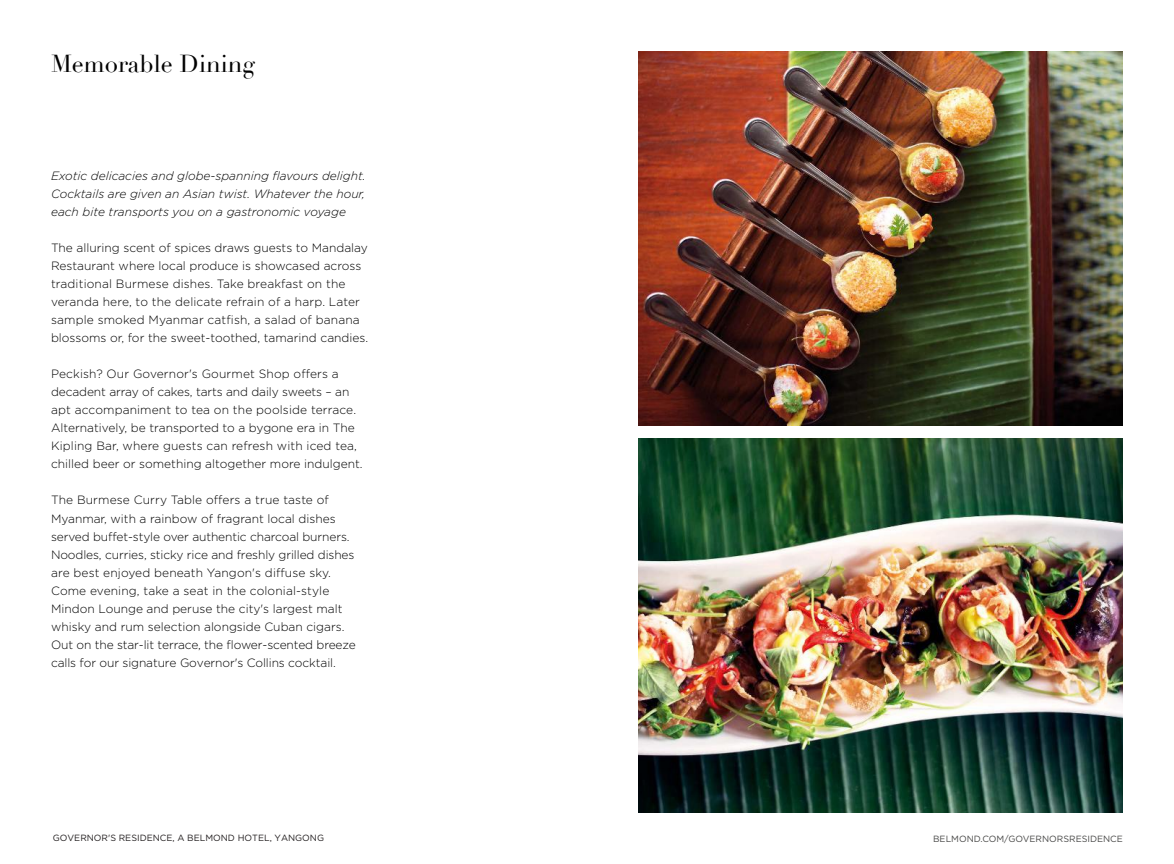
<style>
.page{position:relative;width:1174px;height:864px;background:#fff}
.page>*{position:absolute;margin:0;border:0;box-sizing:border-box;transform-origin:0 0}
.t1{font:24px "Didot";color:#000}
.t2{font:300 12px/18px "Gotham";color:#000}
.t3{font:italic 300 12px/18px "Gotham";color:#000;text-align:justify}
.t4{font:9px "Gotham";color:#231f20}
.t5{font:9px "Gotham";color:#484847}
</style>
<div class="page">
<img style="left:638px;top:51px;width:485px;height:374px">
<img style="left:638px;top:438px;width:485px;height:374px">
<h1 class="t1" style="left:51px;top:49px;width:205px">Memorable Dining</h1>
<p class="t3" style="left:51px;top:166px;width:316px">Exotic delicacies and globe-spanning flavours delight.<br>Cocktails are given an Asian twist. Whatever the hour, each bite transports you on a gastronomic voyage</p>
<p class="t2" style="left:51px;top:238px;width:319px">The alluring scent of spices draws guests to Mandalay Restaurant where local produce is showcased across traditional Burmese dishes. Take breakfast on the veranda here, to the delicate refrain of a harp. Later sample smoked Myanmar catfish, a salad of banana blossoms or, for the sweet-toothed, tamarind candies.</p>
<p class="t2" style="left:51px;top:364px;width:313px">Peckish? Our Governor's Gourmet Shop o-ers a decadent array of cakes, tarts and daily sweets – an apt accompaniment to tea on the poolside terrace.<br>Alternatively, be transported to a bygone era in The Kipling Bar, where guests can refresh with iced tea, chilled beer or something altogether more indulgent.</p>
<p class="t2" style="left:51px;top:490px;width:306px">The Burmese Curry Table o-ers a true taste of Myanmar, with a rainbow of fragrant local dishes served bu-et-style over authentic charcoal burners.<br>Noodles, curries, sticky rice and freshly grilled dishes are best enjoyed beneath Yangon's di-use sky.<br>Come evening, take a seat in the colonial-style Mindon Lounge and peruse the city's largest malt whisky and rum selection alongside Cuban cigars.<br>Out on the star-lit terrace, the flower-scented breeze calls for our signature Governor's Collins cocktail.</p>
<p class="t4" style="left:53px;top:831px;width:273px">GOVERNOR'S RESIDENCE, A BELMOND HOTEL, YANGONG</p>
<p class="t5" style="left:933px;top:832px;width:191px">BELMOND.COM/GOVERNORSRESIDENCE</p>
</div>
